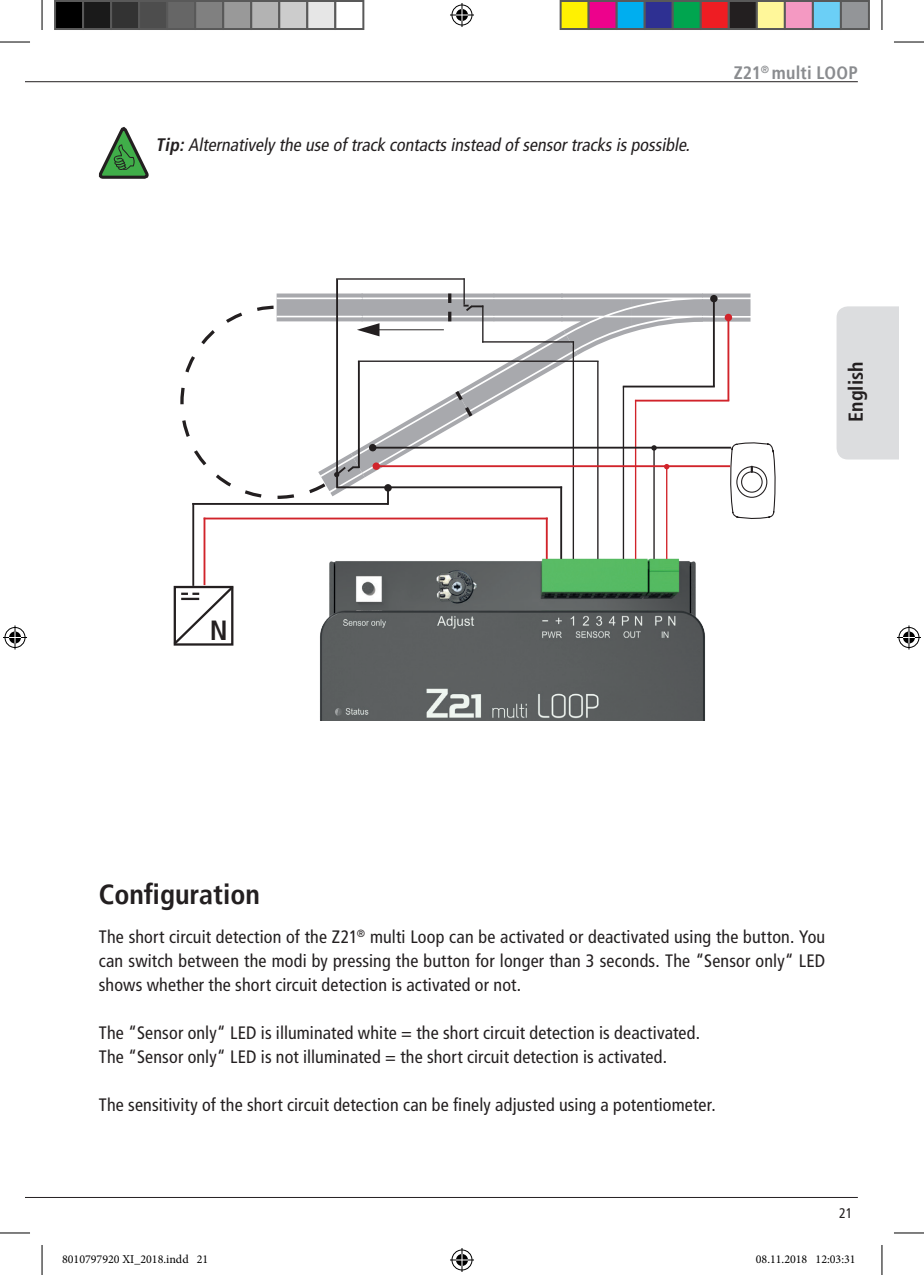
<style>
.page{position:relative;width:924px;height:1275px;background:#fff}
.page>*{position:absolute;margin:0;border:0;box-sizing:border-box;transform-origin:0 0}
.t1{font:700 condensed 28px "Frutiger LT";color:#231f20}
.t2{font:700 condensed 27.6px "Frutiger LT";color:#231f20}
.t3{font:700 condensed 20px "Frutiger LT";color:#231f20}
.t4{font:condensed 18px/24px "Frutiger LT";letter-spacing:.01em;color:#231f20;text-align:justify}
.t5{font:italic condensed 18px "Frutiger LT";color:#231f20}
.t6{font:700 condensed 18px "Frutiger LT";letter-spacing:.01em;color:#8a8c8f}
.t7{font:condensed 14px "Frutiger LT";color:#231f20}
.t8{font:12px "Minion Pro";color:#000}
.s1{font-weight:700}
</style>
<div class="page">
<hr style="left:25px;top:81px;width:832px;height:1px;background:#231f20">
<div style="left:836px;top:306px;width:62px;height:153px;background:#dcdddf"></div>
<hr style="left:25px;top:1197px;width:832px;height:1px;background:#231f20">
<svg style="left:98px;top:127px;width:50px;height:52px"></svg>
<svg style="left:173px;top:584px;width:61px;height:62px"></svg>
<img style="left:320px;top:559px;width:385px;height:161px">
<hr style="left:203px;top:517px;width:2px;height:68px;background:#d1232a">
<hr style="left:192px;top:503px;width:2px;height:83px;background:#231f20">
<hr style="left:634px;top:400px;width:2px;height:159px;background:#d1232a">
<hr style="left:622px;top:386px;width:1px;height:173px;background:#231f20">
<hr style="left:572px;top:341px;width:1px;height:218px;background:#231f20">
<hr style="left:597px;top:361px;width:1px;height:198px;background:#231f20">
<hr style="left:560px;top:486px;width:2px;height:73px;background:#231f20">
<hr style="left:545px;top:517px;width:2px;height:42px;background:#d1232a">
<hr style="left:653px;top:448px;width:1px;height:111px;background:#231f20">
<hr style="left:665px;top:466px;width:2px;height:93px;background:#d1232a">
<svg style="left:180px;top:278px;width:596px;height:242px"></svg>
<div style="left:384px;top:484px;width:7px;height:7px;background:#231f20;border-radius:50%"></div>
<hr style="left:0;top:42px;width:30px;height:1px;background:#000">
<hr style="left:893px;top:42px;width:30px;height:1px;background:#000">
<hr style="left:0;top:1232px;width:30px;height:1px;background:#000">
<hr style="left:893px;top:1232px;width:30px;height:1px;background:#000">
<hr style="left:42px;top:0;width:1px;height:30px;background:#000">
<hr style="left:42px;top:1245px;width:1px;height:30px;background:#000">
<hr style="left:881px;top:0;width:1px;height:30px;background:#000">
<hr style="left:881px;top:1245px;width:1px;height:30px;background:#000">
<svg style="left:450px;top:3px;width:24px;height:24px"></svg>
<svg style="left:450px;top:1248px;width:24px;height:24px"></svg>
<svg style="left:3px;top:625px;width:24px;height:24px"></svg>
<svg style="left:897px;top:625px;width:23px;height:24px"></svg>
<div style="left:55px;top:1px;width:28px;height:28px;background:#000"></div>
<div style="left:54px;top:0;width:30px;height:30px;border:2px solid #595959"></div>
<div style="left:83px;top:1px;width:28px;height:28px;background:#1a1a1a"></div>
<div style="left:82px;top:0;width:30px;height:30px;border:2px solid #595959"></div>
<div style="left:111px;top:1px;width:28px;height:28px;background:#333"></div>
<div style="left:110px;top:0;width:30px;height:30px;border:2px solid #595959"></div>
<div style="left:139px;top:1px;width:28px;height:28px;background:#4d4d4d"></div>
<div style="left:138px;top:0;width:30px;height:30px;border:2px solid #595959"></div>
<div style="left:167px;top:1px;width:28px;height:28px;background:#666"></div>
<div style="left:166px;top:0;width:30px;height:30px;border:2px solid #595959"></div>
<div style="left:195px;top:1px;width:28px;height:28px;background:#808080"></div>
<div style="left:194px;top:0;width:30px;height:30px;border:2px solid #595959"></div>
<div style="left:223px;top:1px;width:28px;height:28px;background:#999"></div>
<div style="left:222px;top:0;width:30px;height:30px;border:2px solid #595959"></div>
<div style="left:251px;top:1px;width:28px;height:28px;background:#b3b3b3"></div>
<div style="left:250px;top:0;width:30px;height:30px;border:2px solid #595959"></div>
<div style="left:279px;top:1px;width:28px;height:28px;background:#ccc"></div>
<div style="left:278px;top:0;width:30px;height:30px;border:2px solid #595959"></div>
<div style="left:307px;top:1px;width:28px;height:28px;background:#e6e6e6"></div>
<div style="left:306px;top:0;width:30px;height:30px;border:2px solid #595959"></div>
<div style="left:334px;top:0;width:30px;height:30px;border:2px solid #595959"></div>
<div style="left:560px;top:1px;width:28px;height:28px;background:#fff101"></div>
<div style="left:559px;top:0;width:30px;height:30px;border:2px solid #595959"></div>
<div style="left:588px;top:1px;width:28px;height:28px;background:#ed028c"></div>
<div style="left:587px;top:0;width:30px;height:30px;border:2px solid #595959"></div>
<div style="left:616px;top:1px;width:28px;height:28px;background:#00aeef"></div>
<div style="left:615px;top:0;width:30px;height:30px;border:2px solid #595959"></div>
<div style="left:644px;top:1px;width:28px;height:28px;background:#2e3092"></div>
<div style="left:643px;top:0;width:30px;height:30px;border:2px solid #595959"></div>
<div style="left:672px;top:1px;width:28px;height:28px;background:#00a54f"></div>
<div style="left:671px;top:0;width:30px;height:30px;border:2px solid #595959"></div>
<div style="left:700px;top:1px;width:28px;height:28px;background:#ee1d23"></div>
<div style="left:699px;top:0;width:30px;height:30px;border:2px solid #595959"></div>
<div style="left:728px;top:1px;width:28px;height:28px;background:#231f20"></div>
<div style="left:727px;top:0;width:30px;height:30px;border:2px solid #595959"></div>
<div style="left:756px;top:1px;width:28px;height:28px;background:#fff79a"></div>
<div style="left:755px;top:0;width:30px;height:30px;border:2px solid #595959"></div>
<div style="left:784px;top:1px;width:28px;height:28px;background:#f499c2"></div>
<div style="left:783px;top:0;width:30px;height:30px;border:2px solid #595959"></div>
<div style="left:812px;top:1px;width:28px;height:28px;background:#6bcff6"></div>
<div style="left:811px;top:0;width:30px;height:30px;border:2px solid #595959"></div>
<div style="left:840px;top:1px;width:28px;height:28px;background:#939598"></div>
<div style="left:839px;top:0;width:30px;height:30px;border:2px solid #595959"></div>
<div style="left:755px;top:1255px;width:6px;height:8px;border:1px solid #fff;border-radius:50%"></div>
<svg style="left:756px;top:1255px;width:5px;height:8px"></svg>
<p class="t5" style="left:155px;top:134px;width:539px"><span class="s1">Tip:</span> Alternatively the use oftrack contactsinstead ofsensortracksispossible.</p>
<p class="t6" style="left:733px;top:62px;width:126px">Z21<sup>®</sup> multi LOOP</p>
<h2 class="t2" style="left:210px;top:614px;width:19px">N</h2>
<p class="t3" style="left:843px;top:422px;width:62px;rotate:-90deg">English</p>
<h1 class="t1" style="left:99px;top:877px;width:163px">Configuration</h1>
<p class="t4" style="left:99px;top:925px;width:727px">The short circuit detection of the Z21<sup>®</sup> multi Loop can be activated or deactivated using the button. You can switch between the modi by pressing the button for longer than 3 seconds. The “Sensor only“ LED shows whether the short circuit detection is activated or not.</p>
<p class="t4" style="left:99px;top:1021px;width:602px">The “Sensor only“ LED is illuminated white = the short circuit detection is deactivated.<br>The “Sensor only“ LED is not illuminated = the short circuit detection is activated.</p>
<p class="t4" style="left:99px;top:1093px;width:618px">The sensitivity of the short circuit detection can be finely adjusted using a potentiometer.</p>
<p class="t7" style="left:838px;top:1205px;width:15px">21</p>
<p class="t8" style="left:62px;top:1251px;width:148px">8010797920 XI_2018.indd 21</p>
<p class="t8" style="left:755px;top:1251px;width:101px">08.11.2018 12:03:31</p>
</div>
